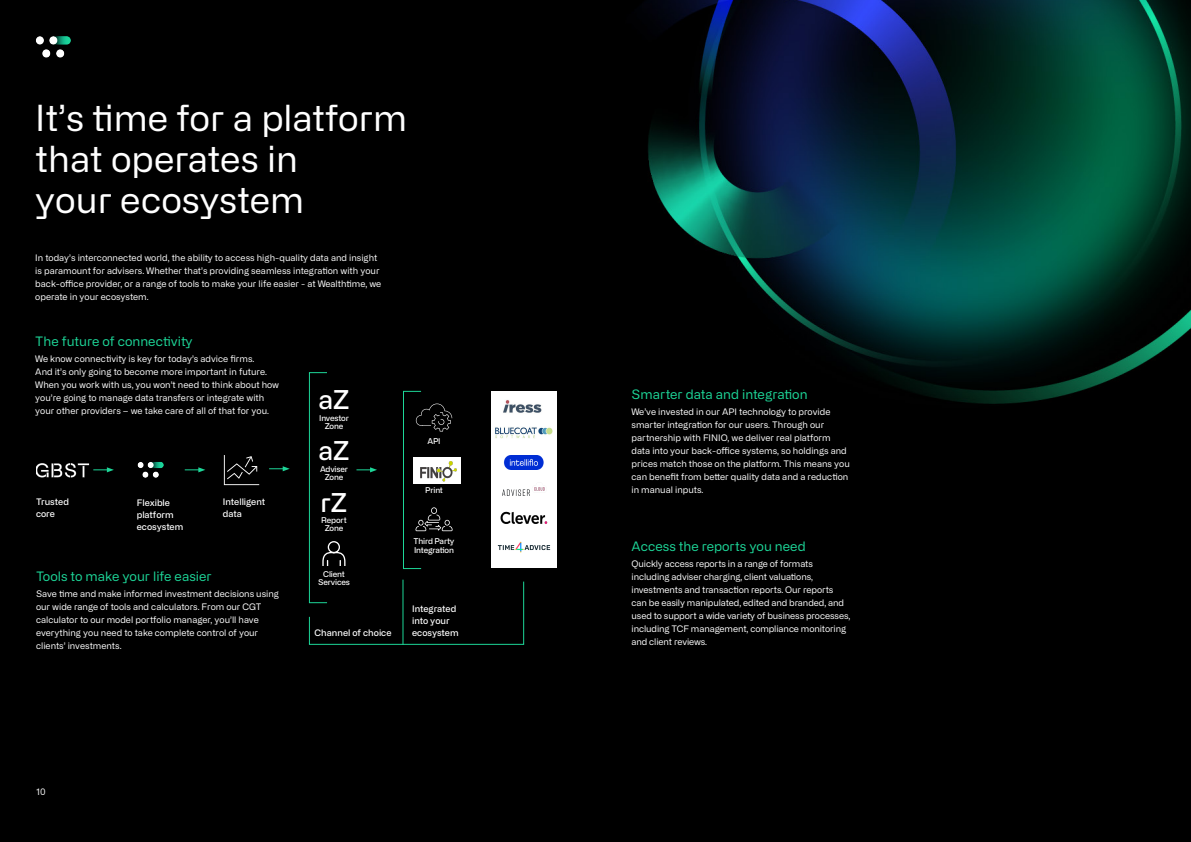
<style>
.page{position:relative;width:1191px;height:842px;background:#000}
.page>*{position:absolute;margin:0;border:0;box-sizing:border-box;transform-origin:0 0}
.t1{font:36px/41px "Alliance No.2";color:#fff}
.t2{font:500 26px "Alliance No.2";color:#fff}
.t3{font:13px "Alliance No.2";color:#1dd698}
.t4{font:9px/13px "Alliance No.2";color:#fff}
.t5{font:500 9px/12px "Alliance No.2";color:#fff}
.t6{font:500 8px/8px "Alliance No.2";letter-spacing:-.02em;color:#fff;text-align:center}
</style>
<div class="page">
<img style="left:137px;top:0;width:1054px;height:476px">
<img style="left:36px;top:36px;width:35px;height:21px">
<svg style="left:224px;top:455px;width:35px;height:30px"></svg>
<img style="left:36px;top:463px;width:54px;height:15px">
<img style="left:138px;top:461px;width:28px;height:16px">
<svg style="left:93px;top:467px;width:21px;height:5px"></svg>
<div style="left:309px;top:372px;width:18px;height:231px;border:1px solid #1dd698"></div>
<div style="left:491px;top:391px;width:65px;height:177px;background:#fff"></div>
<img style="left:500px;top:512px;width:47px;height:12px">
<img style="left:495px;top:427px;width:57px;height:12px">
<img style="left:503px;top:400px;width:39px;height:13px">
<img style="left:502px;top:487px;width:43px;height:9px">
<img style="left:524px;top:545px;width:26px;height:6px">
<img style="left:503px;top:455px;width:41px;height:15px">
<svg style="left:416px;top:404px;width:36px;height:27px"></svg>
<svg style="left:415px;top:507px;width:37px;height:24px"></svg>
<div style="left:413px;top:457px;width:47px;height:27px;background:#fff"></div>
<img style="left:421px;top:461px;width:36px;height:20px">
<div style="left:403px;top:391px;width:18px;height:178px;border:1px solid #1dd698"></div>
<svg style="left:185px;top:467px;width:20px;height:5px"></svg>
<svg style="left:269px;top:466px;width:21px;height:5px"></svg>
<svg style="left:356px;top:467px;width:21px;height:5px"></svg>
<svg style="left:308px;top:540px;width:216px;height:105px"></svg>
<hr style="left:402px;top:580px;width:1px;height:65px;background:#1dd698">
<p class="t1" style="left:35px;top:98px;width:373px">It’s time for a platform that operates in<br>your ecosystem</p>
<p class="t4" style="left:35px;top:251px;width:348px">In today’s interconnected world, the ability to access high-quality data and insight is paramount for advisers. Whether that’s providing seamless integration with your back-office provider, or a range of tools to make your life easier - at Wealthtime, we operate in your ecosystem.</p>
<p class="t3" style="left:35px;top:333px;width:159px">The future of connectivity</p>
<p class="t4" style="left:35px;top:353px;width:245px">We know connectivity is key for today’s advice firms.<br>And it’s only going to become more important in future.<br>When you work with us, you won’t need to think about how you’re going to manage data transfers or integrate with your other providers – we take care of all of that for you.</p>
<p class="t2" style="left:318px;top:383px;width:33px">aZ</p>
<p class="t6" style="left:319px;top:414px;width:31px">Investor<br>Zone</p>
<p class="t2" style="left:318px;top:435px;width:33px">aZ</p>
<p class="t6" style="left:427px;top:438px;width:15px">API</p>
<p class="t6" style="left:320px;top:465px;width:30px">Adviser<br>Zone</p>
<p class="t5" style="left:36px;top:495px;width:34px">Trusted core</p>
<p class="t5" style="left:137px;top:496px;width:48px">Flexible platform ecosystem</p>
<p class="t5" style="left:223px;top:495px;width:44px">Intelligent data</p>
<p class="t2" style="left:321px;top:487px;width:28px">rZ</p>
<p class="t6" style="left:321px;top:516px;width:27px">Report<br>Zone</p>
<p class="t6" style="left:425px;top:486px;width:19px">Print</p>
<p class="t6" style="left:413px;top:536px;width:43px;line-height:9px;text-align:left">Third Party<br>Integration</p>
<p class="t3" style="left:36px;top:568px;width:177px">Tools to make your life easier</p>
<p class="t4" style="left:36px;top:587px;width:245px">Save time and make informed investment decisions using our wide range of tools and calculators. From our CGT calculator to our model portfolio manager, you’ll have everything you need to take complete control of your clients’ investments.</p>
<p class="t6" style="left:318px;top:570px;width:33px">Client<br>Services</p>
<p class="t5" style="left:314px;top:627px;width:78px">Channel of choice</p>
<p class="t5" style="left:412px;top:603px;width:48px">Integrated into your ecosystem</p>
<p class="t4" style="left:36px;top:785px;width:11px">10</p>
<p class="t3" style="left:631px;top:387px;width:178px">Smarter data and integration</p>
<p class="t4" style="left:631px;top:406px;width:220px">We’ve invested in our API technology to provide smarter integration for our users. Through our partnership with FINIO, we deliver real platform data into your back-office systems, so holdings and prices match those on the platform. This means you can benefit from better quality data and a reduction in manual inputs.</p>
<p class="t3" style="left:631px;top:538px;width:176px">Access the reports you need</p>
<p class="t4" style="left:631px;top:557px;width:220px">Quickly access reports in a range of formats including adviser charging, client valuations, investments and transaction reports. Our reports can be easily manipulated, edited and branded, and used to support a wide variety of business processes, including TCF management, compliance monitoring and client reviews.</p>
</div>
